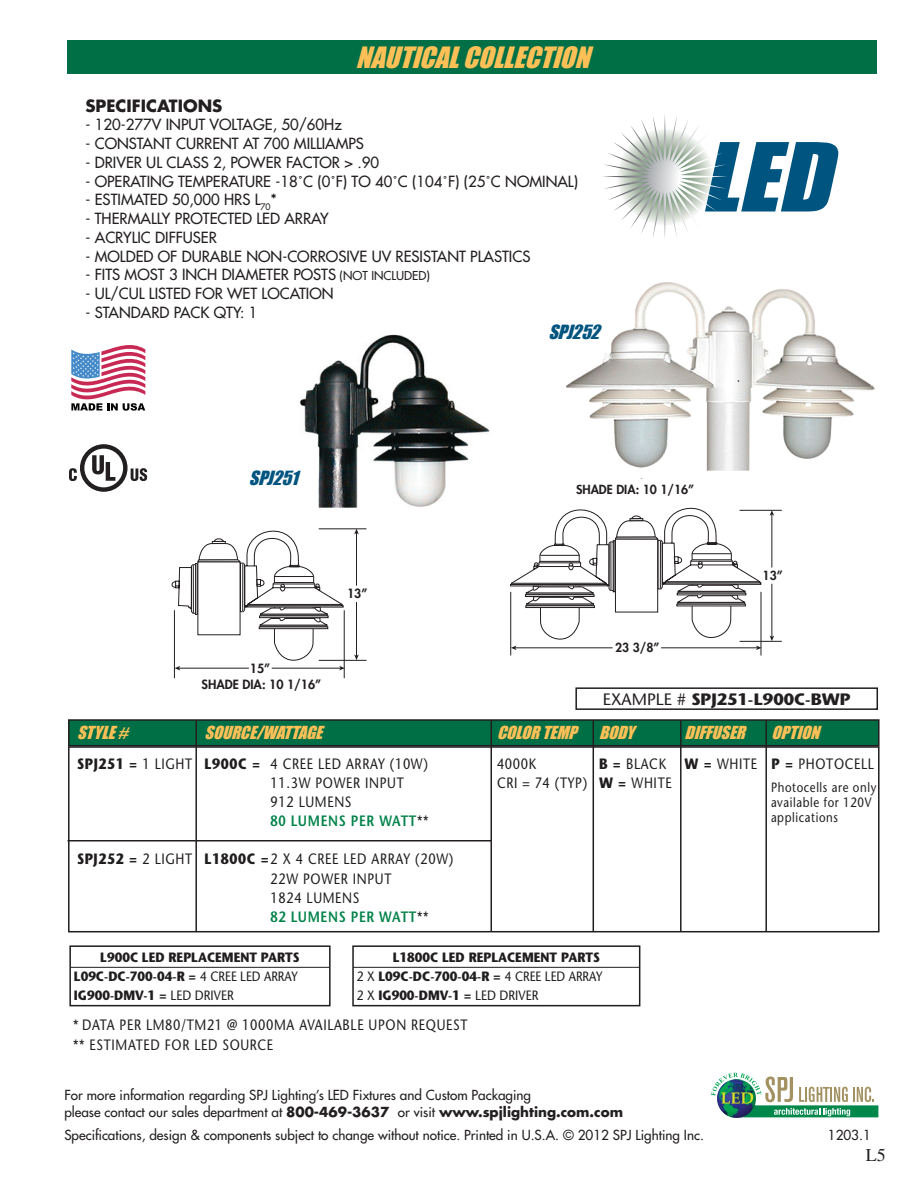
<style>
.page{position:relative;width:918px;height:1188px;background:#fff}
.page>*{position:absolute;margin:0;border:0;box-sizing:border-box;transform-origin:0 0}
.t1{font:italic 27px "Impact";color:#fdc056}
.t2{font:italic 18px "Impact";color:#005480}
.t3{font:18px "Times";color:#231f20}
.t4{font:italic 16.5px "Impact";color:#fdc056}
.t5{font:700 16.5px "Stone Sans";color:#231f20}
.t6{font:700 16.5px "Futura";color:#231f20}
.t7{font:15px "Futura";color:#231f20}
.t8{font:15px/19.2px "Stone Sans";letter-spacing:.05em;color:#201d1e;scale:.85 1}
.t9{font:600 15px/19.2px "Stone Sans";letter-spacing:.05em;color:#018249;scale:.85 1}
.t10{font:13.5px/16.2px "Futura";color:#231f20}
.t11{font:700 13.5px/19.2px "Stone Sans";color:#201d1e;scale:.9 1}
.t12{font:13.5px/15px "Stone Sans";letter-spacing:.05em;color:#201d1e;scale:.85 1}
.t13{font:800 12.45px "Futura";color:#231f20}
.t14{font:800 12.3px "Futura";color:#231f20}
.s1{font-size:12px}
.s2{font-weight:400}
.s3{font-weight:700}
.s4{font-weight:400;color:#201d1e}
.s5{font-weight:600;color:#018249}
</style>
<div class="page">
<div style="left:68px;top:41px;width:810px;height:33px;background:#016f45"></div>
<svg style="left:131px;top:468px;width:16px;height:13px"></svg>
<svg style="left:80px;top:444px;width:48px;height:48px"></svg>
<div style="left:84px;top:449px;width:39px;height:38px;background:#fff;border-radius:50%"></div>
<svg style="left:92px;top:455px;width:23px;height:26px"></svg>
<svg style="left:69px;top:468px;width:8px;height:13px"></svg>
<img style="left:566px;top:282px;width:309px;height:189px">
<hr style="left:740px;top:641px;width:42px;height:1px;background:#231f20">
<hr style="left:740px;top:510px;width:42px;height:1px;background:#231f20">
<hr style="left:772px;top:584px;width:1px;height:53px;background:#231f20">
<svg style="left:770px;top:636px;width:4px;height:5px"></svg>
<hr style="left:772px;top:514px;width:1px;height:54px;background:#231f20">
<svg style="left:770px;top:510px;width:4px;height:6px"></svg>
<hr style="left:510px;top:592px;width:1px;height:64px;background:#231f20">
<hr style="left:761px;top:592px;width:1px;height:64px;background:#231f20">
<svg style="left:510px;top:507px;width:252px;height:143px"></svg>
<hr style="left:662px;top:478px;width:40px;height:1px;background:#231f20">
<hr style="left:319px;top:660px;width:48px;height:1px;background:#231f20">
<hr style="left:319px;top:529px;width:48px;height:1px;background:#231f20">
<hr style="left:356px;top:602px;width:1px;height:54px;background:#231f20">
<svg style="left:354px;top:655px;width:5px;height:5px"></svg>
<hr style="left:356px;top:533px;width:1px;height:53px;background:#231f20">
<svg style="left:354px;top:529px;width:5px;height:5px"></svg>
<hr style="left:174px;top:610px;width:1px;height:68px;background:#231f20">
<hr style="left:344px;top:610px;width:1px;height:68px;background:#231f20">
<svg style="left:171px;top:529px;width:174px;height:142px"></svg>
<img style="left:300px;top:334px;width:190px;height:174px">
<svg style="left:71px;top:345px;width:74px;height:66px"></svg>
<div style="left:68px;top:746px;width:812px;height:186px;border:2px solid #201d1e"></div>
<div style="left:69px;top:720px;width:810px;height:26px;background:#016f45"></div>
<div style="left:68px;top:719px;width:812px;height:27px;border:2px solid #201d1e"></div>
<hr style="left:195px;top:720px;width:2px;height:212px;background:#231f20">
<hr style="left:680px;top:720px;width:2px;height:212px;background:#231f20">
<hr style="left:765px;top:720px;width:2px;height:212px;background:#231f20">
<hr style="left:593px;top:720px;width:1px;height:212px;background:#231f20">
<hr style="left:490px;top:720px;width:2px;height:212px;background:#231f20">
<div style="left:575px;top:687px;width:303px;height:23px;border:2px solid #201d1e"></div>
<hr style="left:68px;top:840px;width:424px;height:2px;background:#231f20">
<svg style="left:603px;top:115px;width:235px;height:123px"></svg>
<div style="left:69px;top:945px;width:262px;height:61px;border:2px solid #201d1e"></div>
<hr style="left:70px;top:967px;width:260px;height:1px;background:#201d1e">
<div style="left:352px;top:945px;width:288px;height:61px;border:2px solid #201d1e"></div>
<hr style="left:353px;top:967px;width:287px;height:1px;background:#201d1e">
<img style="left:731px;top:1117px;width:25px;height:1px">
<img style="left:711px;top:1073px;width:167px;height:44px">
<h1 class="t1" style="left:356px;top:36px;width:245px">NAUTICALCOLLECTION</h1>
<p class="t6" style="left:86px;top:94px;width:138px">SPECIFICATIONS</p>
<p class="t7" style="left:86px;top:115px;width:258px">- 120-277V INPUT VOLTAGE, 50/60Hz</p>
<p class="t7" style="left:86px;top:134px;width:280px">- CONSTANT CURRENT AT 700 MILLIAMPS</p>
<p class="t7" style="left:86px;top:153px;width:295px">- DRIVER UL CLASS 2, POWER FACTOR &gt; .90</p>
<p class="t7" style="left:86px;top:171px;width:494px">- OPERATING TEMPERATURE -18˚C (0˚F) TO 40˚C (104˚F) (25˚C NOMINAL)</p>
<p class="t7" style="left:86px;top:190px;width:193px">- ESTIMATED 50,000 HRS L<sub>70</sub>*</p>
<p class="t7" style="left:85px;top:209px;width:245px">- THERMALLY PROTECTED LED ARRAY</p>
<p class="t7" style="left:85px;top:228px;width:133px">- ACRYLIC DIFFUSER</p>
<p class="t7" style="left:85px;top:246px;width:446px">- MOLDED OF DURABLE NON-CORROSIVE UV RESISTANT PLASTICS</p>
<p class="t7" style="left:85px;top:265px;width:346px">- FITS MOST 3 INCH DIAMETER POSTS <span class="s1">(NOT INCLUDED)</span></p>
<p class="t7" style="left:86px;top:284px;width:250px">- UL/CUL LISTED FOR WET LOCATION</p>
<p class="t7" style="left:86px;top:303px;width:174px">- STANDARD PACK QTY: 1</p>
<p class="t2" style="left:548px;top:318px;width:60px">SPJ252</p>
<p class="t2" style="left:249px;top:464px;width:57px">SPJ251</p>
<p class="t13" style="left:250px;top:660px;width:22px">15”</p>
<p class="t13" style="left:202px;top:676px;width:121px">SHADE DIA: 10 1/16”</p>
<p class="t13" style="left:347px;top:585px;width:22px">13”</p>
<p class="t14" style="left:576px;top:481px;width:120px">SHADE DIA: 10 1/16”</p>
<p class="t14" style="left:615px;top:640px;width:46px">23 3/8”</p>
<p class="t14" style="left:763px;top:567px;width:22px">13”</p>
<p class="t5" style="left:603px;top:689px;width:249px"><span class="s2">EXAMPLE #</span> SPJ251-L900C-BWP</p>
<p class="t4" style="left:77px;top:720px;width:59px">STYLE#</p>
<p class="t4" style="left:205px;top:720px;width:126px">SOURCE/WATTAGE</p>
<p class="t4" style="left:497px;top:720px;width:145px">COLORTEMP BODY</p>
<p class="t4" style="left:685px;top:720px;width:143px">DIFFUSER OPTION</p>
<p class="t8" style="left:77px;top:754px;width:414px"><span class="s3">spj251 =</span> 1 LIGHT <span class="s3">L900C =</span> 4 CREE LED ARRAY (10W)</p>
<p class="t8" style="left:497px;top:754px;width:48px">4000K</p>
<p class="t8" style="left:599px;top:754px;width:325px"><span class="s3">B =</span> BLACK <span class="s3">W =</span> WHITE <span class="s3">P =</span> PHOTOCELL</p>
<p class="t8" style="left:271px;top:773px;width:158px">11.3W POWER INPUT</p>
<p class="t8" style="left:497px;top:773px;width:207px">CRI = 74 (TYP) <span class="s3">W =</span> WHITE</p>
<p class="t9" style="left:271px;top:792px;width:188px"><span class="s4">912 LUMENS<br></span>80 LUMENS PER WATT<span class="s4">**</span></p>
<p class="t8" style="left:270px;top:850px;width:217px;text-indent:-193px"><span class="s3">spj252 =</span> 2 LIGHT <span class="s3">L1800C =</span>2 X 4 CREE LED ARRAY (20W)<br>22W POWER INPUT<br>1824 LUMENS<br><span class="s5">82 LUMENS PER WATT</span>**</p>
<p class="t12" style="left:771px;top:780px;width:126px">Photocells are only available for 120V applications</p>
<p class="t11" style="left:74px;top:948px;width:252px;text-indent:26px">L900C LED REPLACEMENT PARTS<br>L09C-DC-700-04-R = <span class="s2">4 CREE LED ARRAY<br></span>IG900-DMV-1 = <span class="s2">LED DRIVER</span></p>
<p class="t11" style="left:357px;top:948px;width:275px;text-indent:36px">L1800C LED REPLACEMENT PARTS<br><span class="s2">2 X</span> L09C-DC-700-04-R = <span class="s2">4 CREE LED ARRAY<br>2 X</span> IG900-DMV-1 = <span class="s2">LED DRIVER</span></p>
<p class="t8" style="left:73px;top:1015px;width:466px;line-height:19.6px">* DATA PER LM80/TM21 @ 1000MA AVAILABLE UPON REQUEST ** ESTIMATED FOR LED SOURCE</p>
<p class="t10" style="left:64px;top:1087px;width:560px">For more information regarding SPJ Lighting’s LED Fixtures and Custom Packaging<br>please contact our sales department at <span class="s3">800-469-3637</span> or visit <span class="s3">www.spjlighting.com.com</span></p>
<p class="t10" style="left:64px;top:1127px;width:641px">Specifications, design &amp; components subject to change without notice. Printed in U.S.A. © 2012 SPJ Lighting Inc.</p>
<p class="t10" style="left:828px;top:1127px;width:44px">1203.1</p>
<p class="t3" style="left:866px;top:1145px;width:21px">L5</p>
</div>
